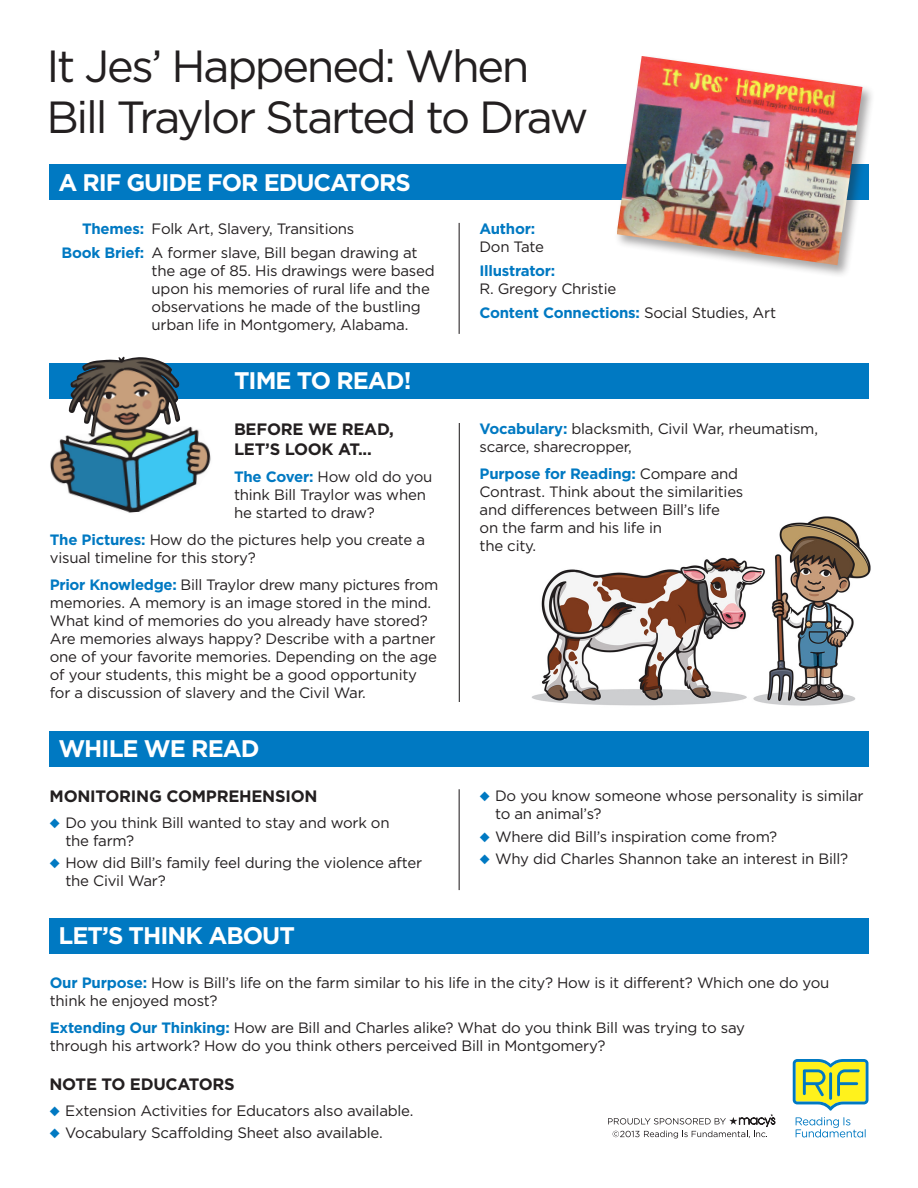
<style>
.page{position:relative;width:918px;height:1188px;background:#fff}
.page>*{position:absolute;margin:0;border:0;box-sizing:border-box;transform-origin:0 0}
.Book_Title_on_Two_Li{font:45px "Gotham";letter-spacing:-.05em;color:#231f20}
.White_Type_in_Blue_B{font:700 24px "Gotham";letter-spacing:-.04em;color:#fff}
.Black_Subhead{font:700 16.5px/19.5px "Gotham";letter-spacing:-.015em;color:#231f20}
.Time_to_Read_Text{font:15px/18px "Gotham";letter-spacing:-.015em;color:#231f20}
.Let_s_Think_About_Te{font:15px/18px "Gotham";letter-spacing:-.015em;color:#231f20}
.Bulleted_Text{font:15px/18px "Gotham";letter-spacing:-.015em;color:#231f20}
.Themes_Text{font:15px/18px "Gotham";letter-spacing:-.015em;color:#231f20}
.First_Bulleted_Text{font:15px/18px "Gotham";letter-spacing:-.015em;color:#231f20}
.Themes_Text-2{font:700 15px/18px "Gotham";letter-spacing:-.015em;color:#0079c2}
.s1{font-weight:700;color:#0079c2}
.s2{font-weight:400;color:#231f20}
.s3{color:#0079c2}
</style>
<div class="page">
<img style="left:532px;top:516px;width:339px;height:190px">
<div style="left:50px;top:363px;width:819px;height:36px;background:#0079c2"></div>
<hr style="left:459px;top:423px;width:1px;height:279px;background:#231f20">
<img style="left:50px;top:357px;width:161px;height:156px">
<div style="left:49px;top:731px;width:820px;height:36px;background:#0079c2"></div>
<hr style="left:459px;top:789px;width:1px;height:101px;background:#231f20">
<div style="left:50px;top:918px;width:819px;height:36px;background:#0079c2"></div>
<svg style="left:793px;top:1059px;width:75px;height:52px;background:#b4d06b"></svg>
<svg style="left:796px;top:1117px;width:70px;height:20px"></svg>
<svg style="left:608px;top:1114px;width:167px;height:24px"></svg>
<div style="left:49px;top:164px;width:820px;height:36px;background:#0079c2"></div>
<hr style="left:459px;top:223px;width:1px;height:111px;background:#231f20">
<div style="left:614px;top:54px;width:262px;height:224px;background:#231f20;opacity:.4"></div>
<img style="left:617px;top:56px;width:246px;height:209px">
<p class="Book_Title_on_Two_Li" style="left:46px;top:38px;width:485px">It Jes’ Happened: When</p>
<p class="Book_Title_on_Two_Li" style="left:46px;top:89px;width:544px">Bill Traylor Started to Draw</p>
<p class="White_Type_in_Blue_B" style="left:58px;top:168px;width:354px">A RIF GUIDE FOR EDUCATORS</p>
<p class="Themes_Text" style="left:82px;top:220px;width:274px"><span class="s1">Themes:</span> Folk Art, Slavery, Transitions</p>
<p class="Themes_Text" style="left:152px;top:244px;width:285px;text-indent:-90px"><span class="s1">Book Brief:</span> A former slave, Bill began drawing at the age of 85. His drawings were based upon his memories of rural life and the observations he made of the bustling urban life in Montgomery, Alabama.</p>
<p class="Themes_Text-2" style="left:479px;top:220px;width:66px">Author:<br><span class="s2">Don Tate</span></p>
<p class="Themes_Text" style="left:479px;top:262px;width:138px"><span class="s1">Illustrator:<br></span>R. Gregory Christie</p>
<p class="Themes_Text-2" style="left:479px;top:304px;width:298px">Content Connections: <span class="s2">Social Studies, Art</span></p>
<p class="White_Type_in_Blue_B" style="left:234px;top:366px;width:179px">TIME TO READ!</p>
<p class="Black_Subhead" style="left:234px;top:420px;width:161px">BEFORE WE READ,<br>LET’S LOOK AT...</p>
<p class="Time_to_Read_Text" style="left:234px;top:468px;width:200px"><span class="s1">The Cover:</span> How old do you think Bill Traylor was when he started to draw?</p>
<p class="Time_to_Read_Text" style="left:50px;top:531px;width:377px"><span class="s1">The Pictures:</span> How do the pictures help you create a visual timeline for this story?</p>
<p class="Time_to_Read_Text" style="left:50px;top:576px;width:390px"><span class="s1">Prior Knowledge:</span> Bill Traylor drew many pictures from</p>
<p class="Time_to_Read_Text" style="left:50px;top:594px;width:389px">memories. A memory is an image stored in the mind.<br>What kind of memories do you already have stored?<br>Are memories always happy? Describe with a partner one of your favorite memories. Depending on the age of your students, this might be a good opportunity for a discussion of slavery and the Civil War.</p>
<p class="White_Type_in_Blue_B" style="left:58px;top:734px;width:203px">WHILE WE READ</p>
<p class="Black_Subhead" style="left:50px;top:787px;width:269px">MONITORING COMPREHENSION</p>
<p class="First_Bulleted_Text" style="left:65px;top:814px;width:326px;text-indent:-16px"><span class="s3">◆</span> Do you think Bill wanted to stay and work on the farm?</p>
<p class="Bulleted_Text" style="left:65px;top:854px;width:358px;text-indent:-16px"><span class="s3">◆</span> How did Bill’s family feel during the violence after the Civil War?</p>
<p class="Time_to_Read_Text" style="left:480px;top:420px;width:340px"><span class="s1">Vocabulary:</span> blacksmith, Civil War, rheumatism, scarce, sharecropper,</p>
<p class="Time_to_Read_Text" style="left:480px;top:465px;width:265px"><span class="s1">Purpose for Reading:</span> Compare and<br>Contrast. Think about the similarities and differences between Bill’s life<br>on the farm and his life in<br>the city.</p>
<p class="Bulleted_Text" style="left:495px;top:787px;width:370px;text-indent:-16px"><span class="s3">◆</span> Do you know someone whose personality is similar to an animal’s?</p>
<p class="Bulleted_Text" style="left:479px;top:827px;width:299px"><span class="s3">◆</span> Where did Bill’s inspiration come from?</p>
<p class="Bulleted_Text" style="left:479px;top:850px;width:370px"><span class="s3">◆</span> Why did Charles Shannon take an interest in Bill?</p>
<p class="White_Type_in_Blue_B" style="left:58px;top:921px;width:238px">LET’S THINK ABOUT</p>
<p class="Let_s_Think_About_Te" style="left:50px;top:974px;width:781px"><span class="s1">Our Purpose:</span> How is Bill’s life on the farm similar to his life in the city? How is it different? Which one do you think he enjoyed most?</p>
<p class="Let_s_Think_About_Te" style="left:50px;top:1019px;width:697px"><span class="s1">Extending Our Thinking:</span> How are Bill and Charles alike? What do you think Bill was trying to say through his artwork? How do you think others perceived Bill in Montgomery?</p>
<p class="Black_Subhead" style="left:50px;top:1075px;width:187px">NOTE TO EDUCATORS</p>
<p class="First_Bulleted_Text" style="left:50px;top:1102px;width:365px"><span class="s3">◆</span> Extension Activities for Educators also available.</p>
<p class="Bulleted_Text" style="left:50px;top:1124px;width:335px"><span class="s3">◆</span> Vocabulary Scaffolding Sheet also available.</p>
</div>
